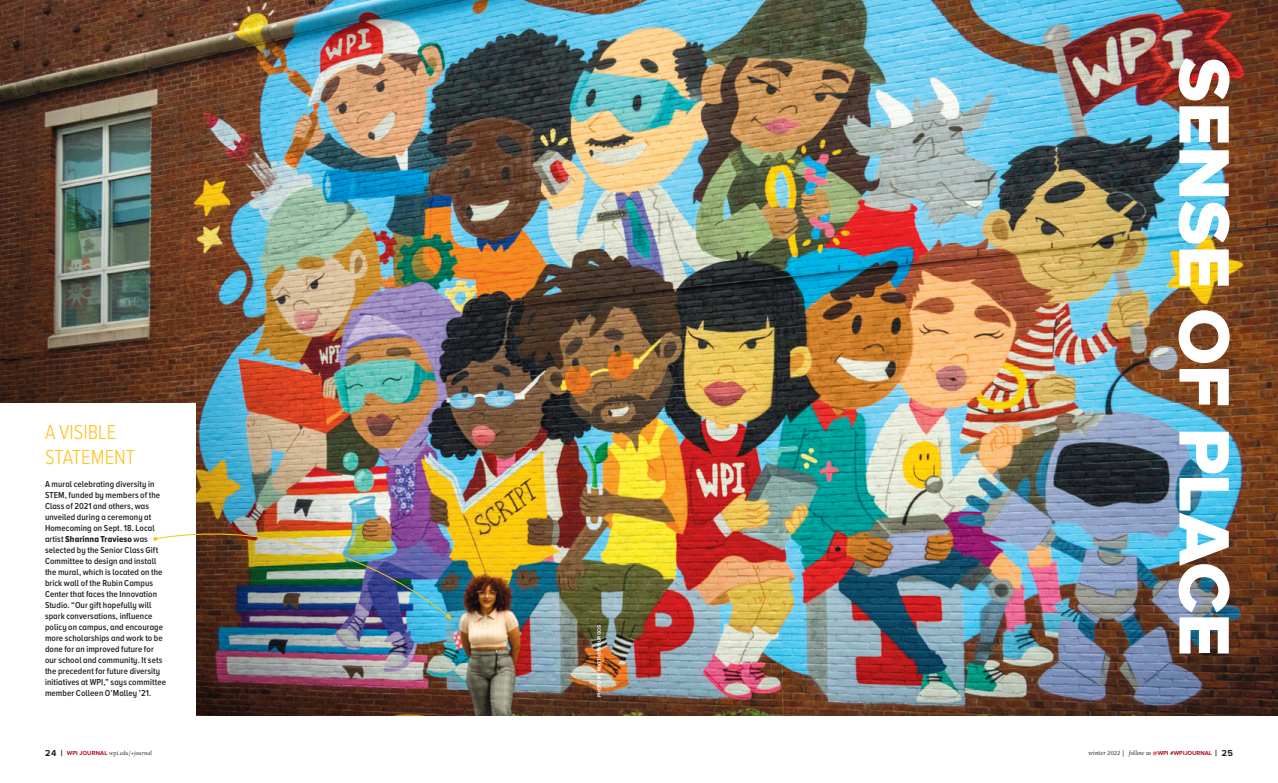
<style>
.page{position:relative;width:1278px;height:783px;background:#fff}
.page>*{position:absolute;margin:0;border:0;box-sizing:border-box;transform-origin:0 0}
.w11_banner{font:74px "Proxima Nova Extrabld";letter-spacing:-.005em;color:#fff}
.body{font:300 21px/25.2px "Proxima Nova A Cond";color:#fec21a}
.body-2{font:600 9px/11px "Proxima Nova A Cond";letter-spacing:.01em;color:#231f20}
.t1{font:italic 6px "Hollander Com";letter-spacing:.005em;color:#231f20}
.t2{font:italic 5.5px "Hollander Com";letter-spacing:.03em;color:#231f20}
.t3{font:700 5px "Proxima Nova";color:#fff}
.s1{font-family:"Proxima Nova A Cond Extrabld";font-weight:400}
.s2{font-family:"Proxima Nova";font-weight:700;font-style:normal;font-size:9px}
.s3{font-family:"Proxima Nova";font-weight:700;font-style:normal;font-size:6px;color:#ae1229}
.s4{font-family:"Proxima Nova";font-weight:700;font-style:normal;color:#ae1229}
</style>
<div class="page">
<img style="left:639px;top:0;width:639px;height:715px">
<img style="left:0;top:0;width:639px;height:715px">
<div style="left:0;top:403px;width:195px;height:312px;background:#fff"></div>
<img style="left:153px;top:505px;width:299px;height:114px">
<p class="body" style="left:45px;top:420px;width:92px">A VISIBLE<br>STATEMENT</p>
<p class="body-2" style="left:45px;top:479px;width:123px">A mural celebrating diversity in<br>STEM, funded by members of the<br>Class of 2021 and others, was unveiled during a ceremony at<br>Homecoming on Sept. 18. Local artist <span class="s1">Sharinna Travieso</span> was selected by the Senior Class Gift<br>Committee to design and install the mural, which is located on the brick wall of the Rubin Campus<br>Center that faces the Innovation<br>Studio. “Our gift hopefully will spark conversations, influence policy on campus, and encourage more scholarships and work to be done for an improved future for our school and community. It sets the precedent for future diversity initiatives at WPI,” says committee member Colleen O’Malley ’21.</p>
<p class="t3" style="left:596px;top:697px;width:74px;rotate:-90deg">PHOTO BY MATTHEW BURGOS</p>
<p class="w11_banner" style="left:1247px;top:57px;width:601px;rotate:90deg">SENSE OF PLACE</p>
<p class="t2" style="left:45px;top:750px;width:109px"><span class="s2">24 |</span> <span class="s3">WPI JOURNAL</span> wpi.edu/+journal</p>
<p class="t1" style="left:1088px;top:749px;width:146px">winter 2022 | follow us <span class="s4">@WPI #WPIJOURNAL</span> <span class="s2">| 25</span></p>
</div>
